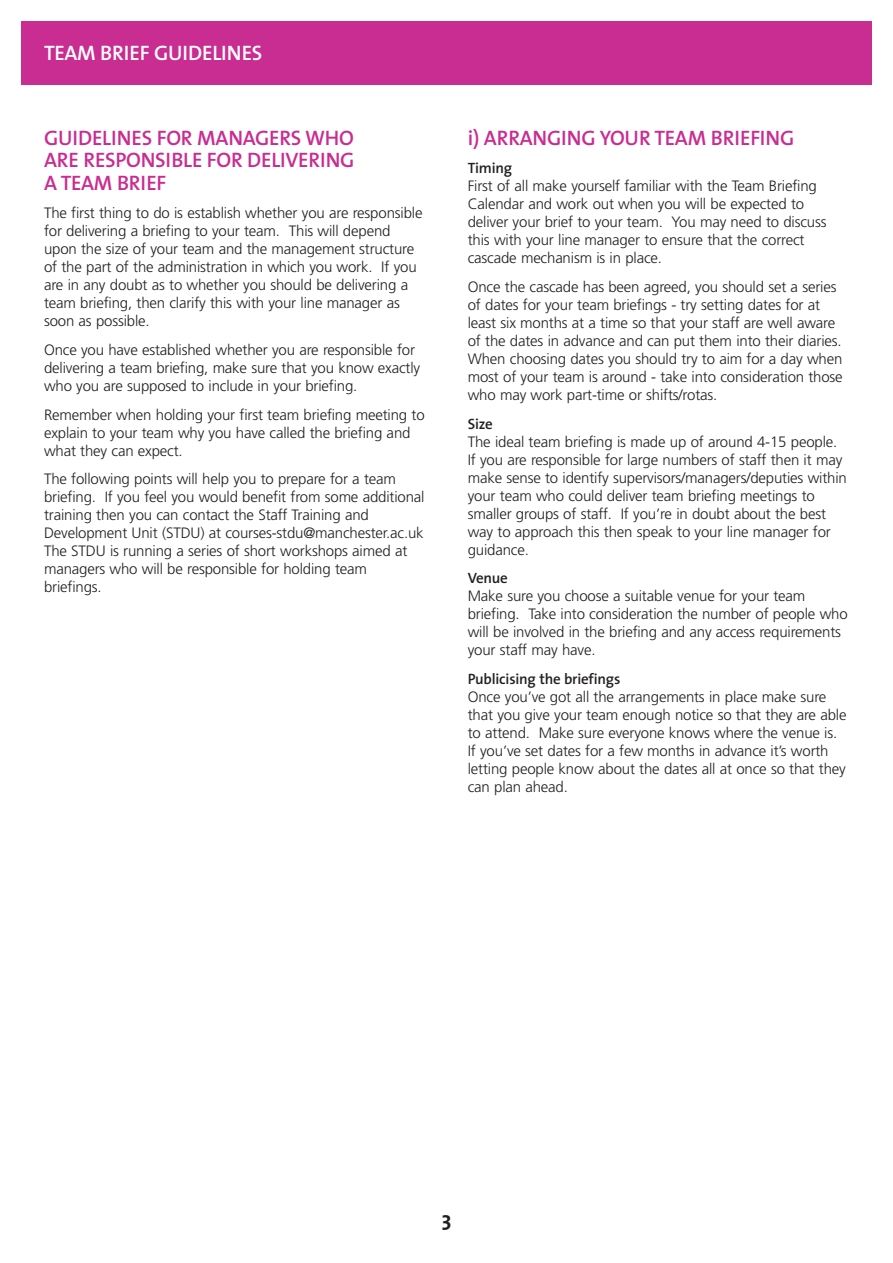
<style>
.page{position:relative;width:893px;height:1263px;background:#fff}
.page>*{position:absolute;margin:0;border:0;box-sizing:border-box;transform-origin:0 0}
.t1{font:600 21px/22.5px "The Sans";letter-spacing:-.01em;color:#c92d92;text-align:justify}
.t2{font:600 21px "The Sans";letter-spacing:-.01em;color:#fff}
.t3{font:700 21px "The Sans";color:#231f20}
.t4{font:300 15px/18px "Frutiger";letter-spacing:-.01em;color:#231f20}
.t5{font:600 15px "The Sans";letter-spacing:-.01em;color:#231f20}
</style>
<div class="page">
<div style="left:21px;top:21px;width:851px;height:64px;background:#c92d92"></div>
<h1 class="t2" style="left:44px;top:44px;width:220px">TEAM BRIEF GUIDELINES</h1>
<h1 class="t1" style="left:44px;top:128px;width:312px">GUIDELINES FOR MANAGERS WHO ARE RESPONSIBLE FOR DELIVERING A TEAM BRIEF</h1>
<p class="t4" style="left:44px;top:205px;width:380px">The first thing to do is establish whether you are responsible for delivering a briefing to your team. This will depend upon the size of your team and the management structure of the part of the administration in which you work. If you are in any doubt as to whether you should be delivering a team briefing, then clarify this with your line manager as soon as possible.</p>
<p class="t4" style="left:44px;top:342px;width:378px">Once you have established whether you are responsible for delivering a team briefing, make sure that you know exactly who you are supposed to include in your briefing.</p>
<p class="t4" style="left:44px;top:407px;width:382px">Remember when holding your first team briefing meeting to explain to your team why you have called the briefing and what they can expect.</p>
<p class="t4" style="left:44px;top:471px;width:382px">The following points will help you to prepare for a team briefing. If you feel you would benefit from some additional training then you can contact the Staff Training and Development Unit (STDU) at courses-stdu@manchester.ac.uk The STDU is running a series of short workshops aimed at managers who will be responsible for holding team briefings.</p>
<h1 class="t1" style="left:468px;top:128px;width:328px">i) ARRANGING YOUR TEAM BRIEFING</h1>
<p class="t5" style="left:468px;top:162px;width:46px">Timing</p>
<p class="t4" style="left:468px;top:178px;width:360px">First of all make yourself familiar with the Team Briefing Calendar and work out when you will be expected to deliver your brief to your team. You may need to discuss this with your line manager to ensure that the correct cascade mechanism is in place.</p>
<p class="t4" style="left:468px;top:279px;width:377px">Once the cascade has been agreed, you should set a series of dates for your team briefings - try setting dates for at least six months at a time so that your staff are well aware of the dates in advance and can put them into their diaries.<br>When choosing dates you should try to aim for a day when most of your team is around - take into consideration those who may work part-time or shifts/rotas.</p>
<p class="t5" style="left:468px;top:418px;width:27px">Size</p>
<p class="t4" style="left:468px;top:434px;width:381px">The ideal team briefing is made up of around 4-15 people.<br>If you are responsible for large numbers of staff then it may make sense to identify supervisors/managers/deputies within your team who could deliver team briefing meetings to smaller groups of staff. If you’re in doubt about the best way to approach this then speak to your line manager for guidance.</p>
<p class="t5" style="left:468px;top:572px;width:42px">Venue</p>
<p class="t4" style="left:468px;top:588px;width:381px">Make sure you choose a suitable venue for your team briefing. Take into consideration the number of people who will be involved in the briefing and any access requirements your staff may have.</p>
<p class="t5" style="left:468px;top:673px;width:154px">Publicising the briefings</p>
<p class="t4" style="left:468px;top:689px;width:380px">Once you’ve got all the arrangements in place make sure that you give your team enough notice so that they are able to attend. Make sure everyone knows where the venue is.<br>If you’ve set dates for a few months in advance it’s worth letting people know about the dates all at once so that they can plan ahead.</p>
<h1 class="t3" style="left:442px;top:1210px;width:11px">3</h1>
</div>
